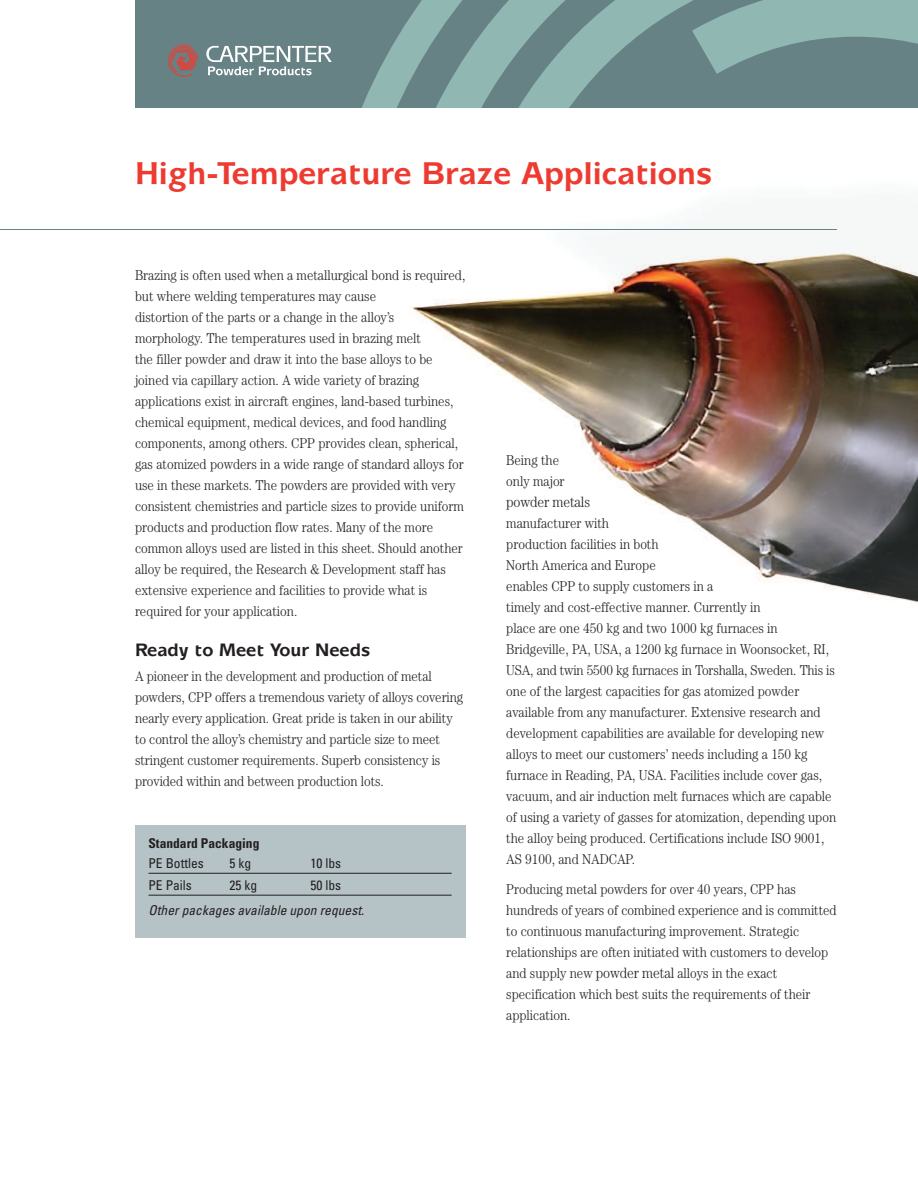
<style>
.page{position:relative;width:918px;height:1188px;background:#fff}
.page>*{position:absolute;margin:0;border:0;box-sizing:border-box;transform-origin:0 0}
.t1{font:700 31.5px "Mixage IT Cby BT";color:#ee3b32}
.t2{font:700 18px "Mixage IT Cby BT";color:#231f20}
.t3{font:300 15px "Century";letter-spacing:-.01em;color:#231f20;scale:.9 1}
.t4{font:300 14.25px/21px "Century";color:#231f20;scale:.9 1}
.t5{font:italic condensed 13.5px "Univers";letter-spacing:.005em;color:#231f20}
.t6{font:condensed 13.5px "Univers";color:#231f20}
.t7{font:700 condensed 13.5px "Univers";color:#231f20}
.s1{font-size:15px}
</style>
<div class="page">
<img style="left:412px;top:250px;width:506px;height:353px">
<div style="left:135px;top:0;width:783px;height:108px;background:#668285"></div>
<svg style="left:362px;top:0;width:556px;height:108px"></svg>
<svg style="left:168px;top:45px;width:30px;height:32px"></svg>
<svg style="left:206px;top:46px;width:126px;height:29px"></svg>
<hr style="left:0;top:229px;width:837px;height:1px;background:#668285">
<div style="left:135px;top:825px;width:330px;height:113px;background:#b5c2c6"></div>
<hr style="left:148px;top:873px;width:304px;height:1px;background:#231f20">
<hr style="left:148px;top:895px;width:304px;height:1px;background:#231f20">
<h1 class="t1" style="left:135px;top:162px;width:579px">High-Temperature Braze Applications</h1>
<p class="t4" style="left:135px;top:266px;width:369px">Brazing is often used when a metallurgical bond is required, but where welding temperatures may cause<br>distortion of the parts or a change in the alloy’s morphology. The temperatures used in brazing melt<br>the filler powder and draw it into the base alloys to be joined via capillary action. A wide variety of brazing applications exist in aircraft engines, land-based turbines, chemical equipment, medical devices, and food handling components, among others. CPP provides clean, spherical, gas atomized powders in a wide range of standard alloys for use in these markets. The powders are provided with very consistent chemistries and particle sizes to provide uniform products and production flow rates. Many of the more common alloys used are listed in this sheet. Should another alloy be required, the Research &amp; Development staff has extensive experience and facilities to provide what is required for your application.</p>
<p class="t2" style="left:135px;top:644px;width:237px">Ready to Meet Your Needs</p>
<p class="t4" style="left:135px;top:666px;width:366px">A pioneer in the development and production of metal powders, CPP offers a tremendous variety of alloys covering nearly every application. Great pride is taken in our ability to control the alloy’s chemistry and particle size to meet stringent customer requirements. Superb consistency is provided within and between production lots.</p>
<p class="t7" style="left:148px;top:838px;width:112px">Standard Packaging</p>
<p class="t6" style="left:148px;top:858px;width:57px">PE Bottles</p>
<p class="t6" style="left:230px;top:858px;width:23px">5 kg</p>
<p class="t6" style="left:310px;top:858px;width:32px">10 lbs</p>
<p class="t6" style="left:148px;top:880px;width:45px">PE Pails</p>
<p class="t6" style="left:230px;top:880px;width:29px">25 kg</p>
<p class="t6" style="left:310px;top:880px;width:32px">50 lbs</p>
<p class="t5" style="left:149px;top:905px;width:217px">Other packages available upon request.</p>
<p class="t4" style="left:506px;top:451px;width:66px">Being the only major</p>
<p class="t3" style="left:506px;top:497px;width:95px">powder metals</p>
<p class="t4" style="left:506px;top:514px;width:368px">manufacturer with<br>production facilities in both<br>North America and Europe<br>enables CPP to supply customers in a<br>timely and cost-effective manner. Currently in<br>place are one 450 kg and two 1000 kg furnaces in Bridgeville, PA, USA, a 1200 kg furnace in Woonsocket, RI, USA, and twin 5500 kg furnaces in Torshalla, Sweden. This is one of the largest capacities for gas atomized powder available from any manufacturer. Extensive research and development capabilities are available for developing new alloys to meet our customers’ needs including a 150 kg furnace in Reading, PA, USA. Facilities include cover gas, vacuum, and air induction melt furnaces which are capable of using a variety of gasses for atomization, depending upon the alloy being produced. Certifications include ISO 9001, AS 9100, and NADCAP.</p>
<p class="t4" style="left:506px;top:880px;width:369px">Producing metal powders for over 40 years, CPP has hundreds of years of combined experience and is committed to continuous manufacturing improvement. Strategic relationships are often initiated with customers to develop and supply new <span class="s1">powder metal</span> alloys in the exact specification which best suits the requirements of their application.</p>
</div>
